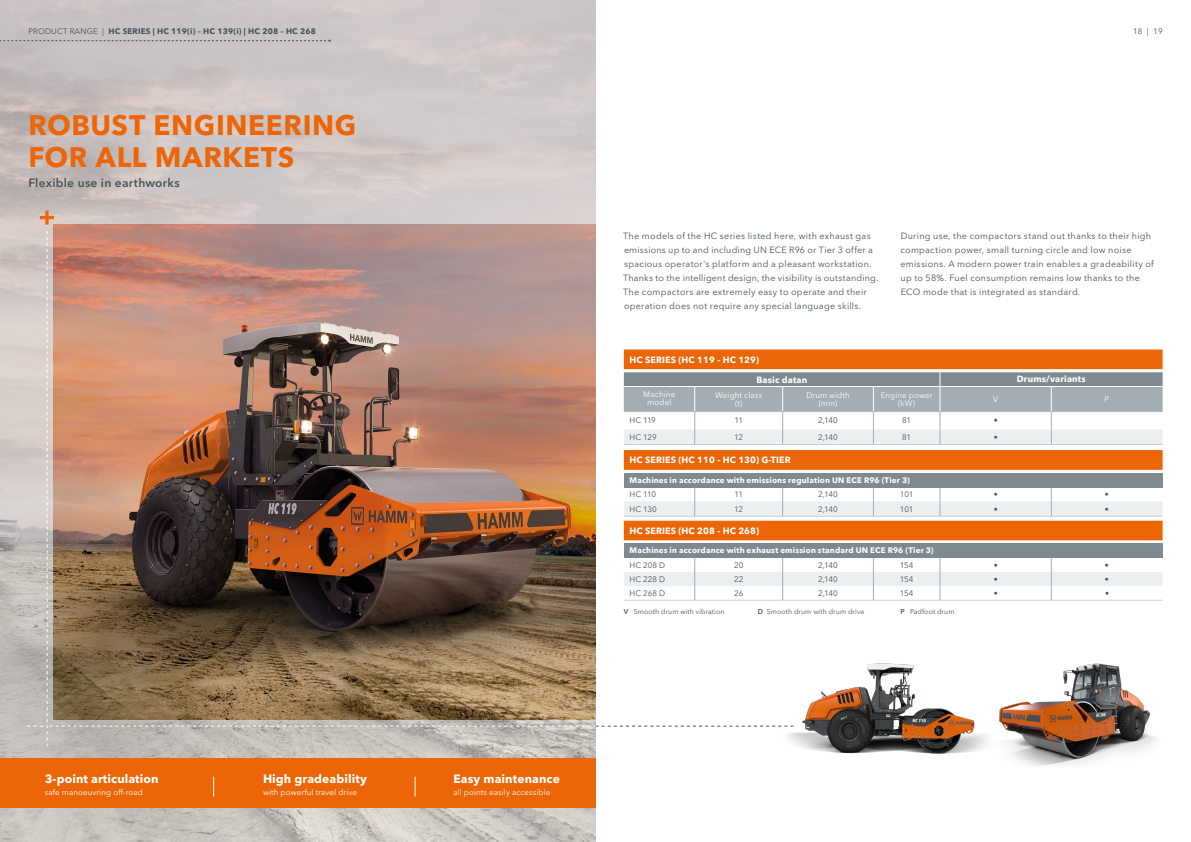
<style>
.page{position:relative;width:1191px;height:842px;background:#fff}
.page>*{position:absolute;margin:0;border:0;box-sizing:border-box;transform-origin:0 0}
.t1{font:700 28px/32px "Avenir Next LT Pro";letter-spacing:.02em;color:#ec6608}
.t2{font:700 12px "Avenir Next LT Pro";letter-spacing:.01em;color:#fff}
.t3{font:600 12px "Avenir Next LT Pro";letter-spacing:.02em;color:#485358}
.t4{font:9px/14px "Avenir Next LT Pro";letter-spacing:.03em;color:#485358}
.t5{font:700 9px "Avenir Next LT Pro";letter-spacing:.01em;color:#fff}
.t6{font:8px/8px "Avenir Next LT Pro";letter-spacing:.01em;color:#fff;text-align:center}
.t7{font:700 8px "Avenir Next LT Pro";letter-spacing:.02em;color:#fff}
.t8{font:8px "Avenir Next LT Pro";letter-spacing:-.01em;color:#485358}
.t9{font:700 8px "Avenir Next LT Pro";letter-spacing:.02em;color:#485358}
.t10{font:8px "Avenir Next";color:#485358}
.t11{font:7px "Avenir Next LT Pro";letter-spacing:.01em;color:#485358}
.s1{font-weight:400}
.s2{font-weight:600}
</style>
<div class="page">
<img style="left:0;top:0;width:595px;height:842px">
<img style="left:800px;top:746px;width:181px;height:8px">
<img style="left:981px;top:746px;width:168px;height:20px">
<div style="left:0;top:758px;width:595px;height:50px;background:#ec6608"></div>
<svg style="left:40px;top:210px;width:14px;height:15px"></svg>
<svg style="left:213px;top:777px;width:203px;height:20px"></svg>
<svg style="left:0;top:40px;width:331px;height:2px"></svg>
<img style="left:27px;top:231px;width:1135px;height:515px">
<hr style="left:624px;top:600px;width:70px;height:1px;background:#c7ced2">
<hr style="left:694px;top:600px;width:88px;height:1px;background:#c7ced2">
<hr style="left:782px;top:600px;width:91px;height:1px;background:#c7ced2">
<hr style="left:873px;top:600px;width:67px;height:1px;background:#c7ced2">
<hr style="left:940px;top:600px;width:111px;height:1px;background:#c7ced2">
<hr style="left:1051px;top:600px;width:111px;height:1px;background:#c7ced2">
<p class="t9" style="left:28px;top:27px;width:289px"><span class="s1">PRODUCT RANGE |</span> HC SERIES | HC 119(i) – HC 139(i) | HC 208 – HC 268</p>
<p class="t8" style="left:1133px;top:27px;width:31px">18 | 19</p>
<h1 class="t1" style="left:28px;top:108px;width:329px">ROBUST ENGINEERING<br>FOR ALL MARKETS</h1>
<h2 class="t3" style="left:28px;top:175px;width:153px">Flexible use in earthworks</h2>
<p class="t4" style="left:623px;top:229px;width:257px">The models of the HC series listed here, with exhaust gas emissions up to and including UN ECE R96 or Tier 3 offer a spacious operator's platform and a pleasant workstation.<br>Thanks to the intelligent design, the visibility is outstanding.<br>The compactors are extremely easy to operate and their operation does not require any special language skills.</p>
<p class="t4" style="left:900px;top:229px;width:255px">During use, the compactors stand out thanks to their high compaction power, small turning circle and low noise emissions. A modern power train enables a gradeability of up to 58%. Fuel consumption remains low thanks to the ECO mode that is integrated as standard.</p>
<p class="t5" style="left:629px;top:354px;width:131px">HC SERIES (HC 119 - HC 129)</p>
<p class="t5" style="left:756px;top:374px;width:53px">Basic datan</p>
<p class="t5" style="left:1016px;top:373px;width:71px">Drums/variants</p>
<p class="t6" style="left:643px;top:390px;width:33px">Machine model</p>
<p class="t6" style="left:715px;top:391px;width:49px">Weight class (t)</p>
<p class="t6" style="left:806px;top:391px;width:45px">Drum width (mm)</p>
<p class="t6" style="left:880px;top:391px;width:53px">Engine power (kW)</p>
<p class="t6" style="left:993px;top:395px;width:6px">V</p>
<p class="t6" style="left:1104px;top:395px;width:6px">P</p>
<p class="t8" style="left:629px;top:416px;width:28px">HC 119</p>
<p class="t8" style="left:734px;top:416px;width:10px">11</p>
<p class="t8" style="left:818px;top:416px;width:21px">2,140</p>
<p class="t8" style="left:902px;top:416px;width:11px">81</p>
<p class="t8" style="left:993px;top:416px;width:5px">•</p>
<p class="t8" style="left:629px;top:432px;width:29px">HC 129</p>
<p class="t8" style="left:734px;top:432px;width:10px">12</p>
<p class="t8" style="left:818px;top:432px;width:21px">2,140</p>
<p class="t8" style="left:902px;top:432px;width:11px">81</p>
<p class="t8" style="left:993px;top:432px;width:5px">•</p>
<p class="t5" style="left:629px;top:455px;width:163px">HC SERIES (HC 110 - HC 130) G-TIER</p>
<p class="t7" style="left:629px;top:475px;width:282px">Machines in accordance with emissions regulation UN ECE R96 (Tier 3)</p>
<p class="t8" style="left:629px;top:489px;width:28px">HC 110</p>
<p class="t8" style="left:734px;top:489px;width:10px">11</p>
<p class="t8" style="left:818px;top:489px;width:21px">2,140</p>
<p class="t8" style="left:900px;top:489px;width:15px">101</p>
<p class="t10" style="left:993px;top:487px;width:5px">•</p>
<p class="t10" style="left:1105px;top:487px;width:5px">•</p>
<p class="t8" style="left:629px;top:504px;width:29px">HC 130</p>
<p class="t8" style="left:734px;top:504px;width:10px">12</p>
<p class="t8" style="left:818px;top:504px;width:21px">2,140</p>
<p class="t8" style="left:900px;top:504px;width:15px">101</p>
<p class="t10" style="left:993px;top:502px;width:5px">•</p>
<p class="t10" style="left:1105px;top:502px;width:5px">•</p>
<p class="t5" style="left:629px;top:525px;width:131px">HC SERIES (HC 208 - HC 268)</p>
<p class="t7" style="left:629px;top:546px;width:305px">Machines in accordance with exhaust emission standard UN ECE R96 (Tier 3)</p>
<p class="t8" style="left:629px;top:560px;width:37px">HC 208 D</p>
<p class="t8" style="left:734px;top:560px;width:11px">20</p>
<p class="t8" style="left:818px;top:560px;width:21px">2,140</p>
<p class="t8" style="left:900px;top:560px;width:15px">154</p>
<p class="t10" style="left:993px;top:558px;width:5px">•</p>
<p class="t10" style="left:1105px;top:558px;width:5px">•</p>
<p class="t8" style="left:629px;top:574px;width:37px">HC 228 D</p>
<p class="t8" style="left:734px;top:574px;width:11px">22</p>
<p class="t8" style="left:818px;top:574px;width:21px">2,140</p>
<p class="t8" style="left:900px;top:574px;width:15px">154</p>
<p class="t10" style="left:993px;top:572px;width:5px">•</p>
<p class="t10" style="left:1105px;top:572px;width:5px">•</p>
<p class="t8" style="left:629px;top:588px;width:37px">HC 268 D</p>
<p class="t8" style="left:734px;top:588px;width:11px">26</p>
<p class="t8" style="left:818px;top:588px;width:21px">2,140</p>
<p class="t8" style="left:900px;top:588px;width:15px">154</p>
<p class="t10" style="left:993px;top:586px;width:5px">•</p>
<p class="t10" style="left:1105px;top:586px;width:5px">•</p>
<p class="t11" style="left:624px;top:608px;width:102px"><span class="s2">V</span> Smooth drum with vibration</p>
<p class="t11" style="left:757px;top:608px;width:108px"><span class="s2">D</span> Smooth drum with drum drive</p>
<p class="t11" style="left:900px;top:608px;width:56px"><span class="s2">P</span> Padfoot drum</p>
<h2 class="t2" style="left:45px;top:771px;width:115px">3-point articulation</h2>
<p class="t6" style="left:45px;top:788px;width:100px">safe manoeuvring off-road</p>
<h2 class="t2" style="left:263px;top:771px;width:105px">High gradeability</h2>
<p class="t6" style="left:263px;top:788px;width:96px">with powerful travel drive</p>
<h2 class="t2" style="left:453px;top:771px;width:108px">Easy maintenance</h2>
<p class="t6" style="left:453px;top:788px;width:99px">all points easily accessible</p>
</div>
